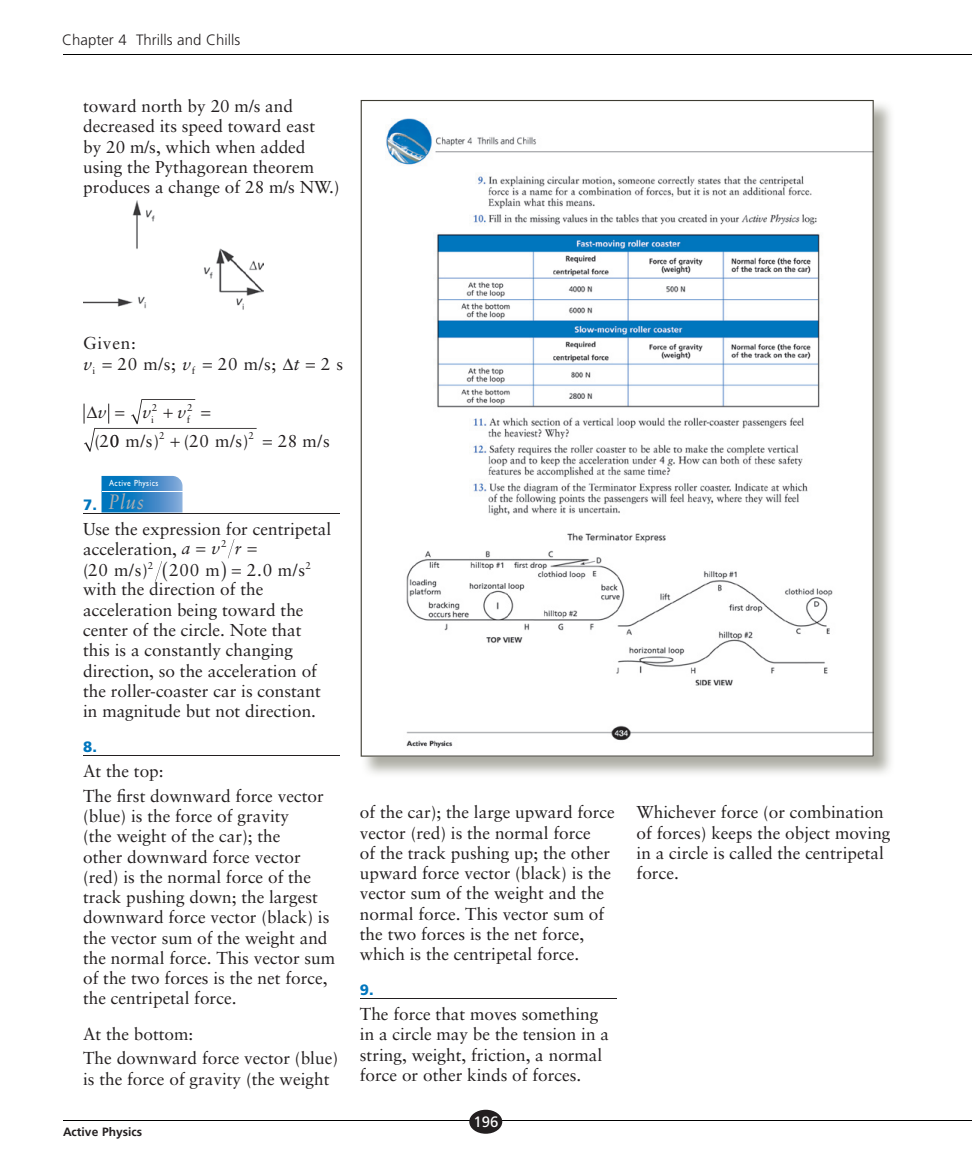
<style>
.page{position:relative;width:972px;height:1175px;background:#fff}
.page>*{position:absolute;margin:0;border:0;box-sizing:border-box;transform-origin:0 0}
.t1{font:italic 20.7px "Sabon";color:#acadb1;scale:.85 1}
.t2{font:17.25px/20.2px "Sabon";color:#231f20}
.t3{font:italic 17.25px "Sabon";color:#231f20}
.t4{font:300 15px "Frutiger";color:#231f20}
.t5{font:900 15px "Frutiger";color:#0076be}
.t6{font:15px "Frutiger";color:#fff}
.t7{font:700 12px "Frutiger";color:#231f20}
.t8{font:10.05px "Sabon";color:#231f20}
.t9{font:9px "Gill Sans";letter-spacing:.06em;color:#fff;scale:.85 1}
.s1{font-style:italic}
</style>
<div class="page">
<hr style="left:63px;top:54px;width:909px;height:1px;background:#000">
<hr style="left:63px;top:1120px;width:909px;height:1px;background:#000">
<div style="left:469px;top:1109px;width:33px;height:24px;background:#231f20;border-radius:50%"></div>
<hr style="left:83px;top:513px;width:257px;height:1px;background:#231f20">
<hr style="left:83px;top:755px;width:257px;height:1px;background:#231f20">
<img style="left:83px;top:200px;width:181px;height:110px">
<svg style="left:102px;top:476px;width:81px;height:36px;background:#3087c6"></svg>
<hr style="left:102px;top:491px;width:80px;height:1px;background:#fff">
<svg style="left:361px;top:100px;width:513px;height:656px"></svg>
<hr style="left:360px;top:998px;width:256px;height:1px;background:#231f20">
<svg style="left:84px;top:399px;width:173px;height:52px"></svg>
<svg style="left:155px;top:561px;width:7px;height:20px"></svg>
<svg style="left:228px;top:539px;width:7px;height:20px"></svg>
<p class="t4" style="left:62px;top:31px;width:179px">Chapter 4 Thrills and Chills</p>
<p class="t2" style="left:83px;top:96px;width:258px">toward north by 20 m/s and decreased its speed toward east<br>by 20 m/s, which when added using the Pythagorean theorem produces a change of 28 m/s NW.)</p>
<p class="t2" style="left:118px;top:332px;width:75px;line-height:21px;text-indent:-34px">Given:<br>20 m/s; <span class="s1">v</span></p>
<p class="t2" style="left:218px;top:353px;width:83px">20 m/s; ∆<span class="s1">t</span></p>
<p class="t2" style="left:321px;top:353px;width:24px">2 s</p>
<p class="t3" style="left:84px;top:354px;width:10px">v</p>
<p class="t3" style="left:87px;top:402px;width:21px">∆v</p>
<p class="t3" style="left:142px;top:402px;width:10px">v</p>
<p class="t3" style="left:178px;top:402px;width:10px">v</p>
<p class="t2" style="left:100px;top:431px;width:11px">2</p>
<p class="t8" style="left:92px;top:365px;width:4px">i</p>
<p class="t8" style="left:192px;top:365px;width:5px">f</p>
<p class="t8" style="left:152px;top:401px;width:7px">2</p>
<p class="t8" style="left:187px;top:401px;width:7px">2</p>
<p class="t8" style="left:187px;top:413px;width:5px">f</p>
<p class="t8" style="left:151px;top:413px;width:4px">i</p>
<p class="t8" style="left:159px;top:430px;width:7px">2</p>
<p class="t8" style="left:249px;top:430px;width:7px">2</p>
<p class="t2" style="left:94px;top:431px;width:66px">( 0 m/s)</p>
<p class="t2" style="left:184px;top:431px;width:66px">(20 m/s)</p>
<p class="t2" style="left:278px;top:431px;width:54px">28 m/s</p>
<p class="t9" style="left:109px;top:478px;width:60px">Active Physics</p>
<p class="t1" style="left:108px;top:489px;width:43px">Plus</p>
<p class="t2" style="left:83px;top:518px;width:250px">Use the expression for centripetal acceleration, <span class="s1">a v r</span></p>
<p class="t5" style="left:83px;top:495px;width:15px">7.</p>
<p class="t8" style="left:221px;top:537px;width:7px">2</p>
<p class="t8" style="left:148px;top:559px;width:7px">2</p>
<p class="t8" style="left:305px;top:559px;width:7px">2</p>
<p class="t2" style="left:83px;top:579px;width:239px">with the direction of the acceleration being toward the center of the circle. Note that this is a constantly changing direction, so the acceleration of the roller-coaster car is constant in magnitude but not direction.</p>
<p class="t5" style="left:83px;top:738px;width:15px">8.</p>
<p class="t2" style="left:83px;top:758px;width:242px;line-height:24.8px">At the top:<br>The first downward force vector</p>
<p class="t2" style="left:83px;top:805px;width:254px">(blue) is the force of gravity<br>(the weight of the car); the<br>other downward force vector (red) is the normal force of the track pushing down; the largest downward force vector (black) is the vector sum of the weight and the normal force. This vector sum of the two forces is the net force, the centripetal force.</p>
<p class="t2" style="left:83px;top:1021px;width:256px;line-height:24.8px">At the bottom:<br>The downward force vector (blue)</p>
<p class="t2" style="left:83px;top:1068px;width:248px">is the force of gravity (the weight</p>
<p class="t2" style="left:83px;top:560px;width:138px">(20 m/s) 200 m</p>
<p class="t2" style="left:257px;top:560px;width:6px">.</p>
<p class="t2" style="left:278px;top:560px;width:16px">m</p>
<p class="t2" style="left:247px;top:560px;width:60px">20 /s</p>
<p class="t7" style="left:63px;top:1124px;width:81px">Active Physics</p>
<p class="t2" style="left:360px;top:802px;width:256px">of the car); the large upward force vector (red) is the normal force<br>of the track pushing up; the other upward force vector (black) is the vector sum of the weight and the normal force. This vector sum of the two forces is the net force, which is the centripetal force.</p>
<p class="t5" style="left:360px;top:981px;width:15px">9.</p>
<p class="t2" style="left:360px;top:1003px;width:251px">The force that moves something in a circle may be the tension in a string, weight, friction, a normal force or other kinds of forces.</p>
<p class="t6" style="left:474px;top:1112px;width:27px">196</p>
<p class="t2" style="left:637px;top:802px;width:255px">Whichever force (or combination of forces) keeps the object moving in a circle is called the centripetal force.</p>
</div>
